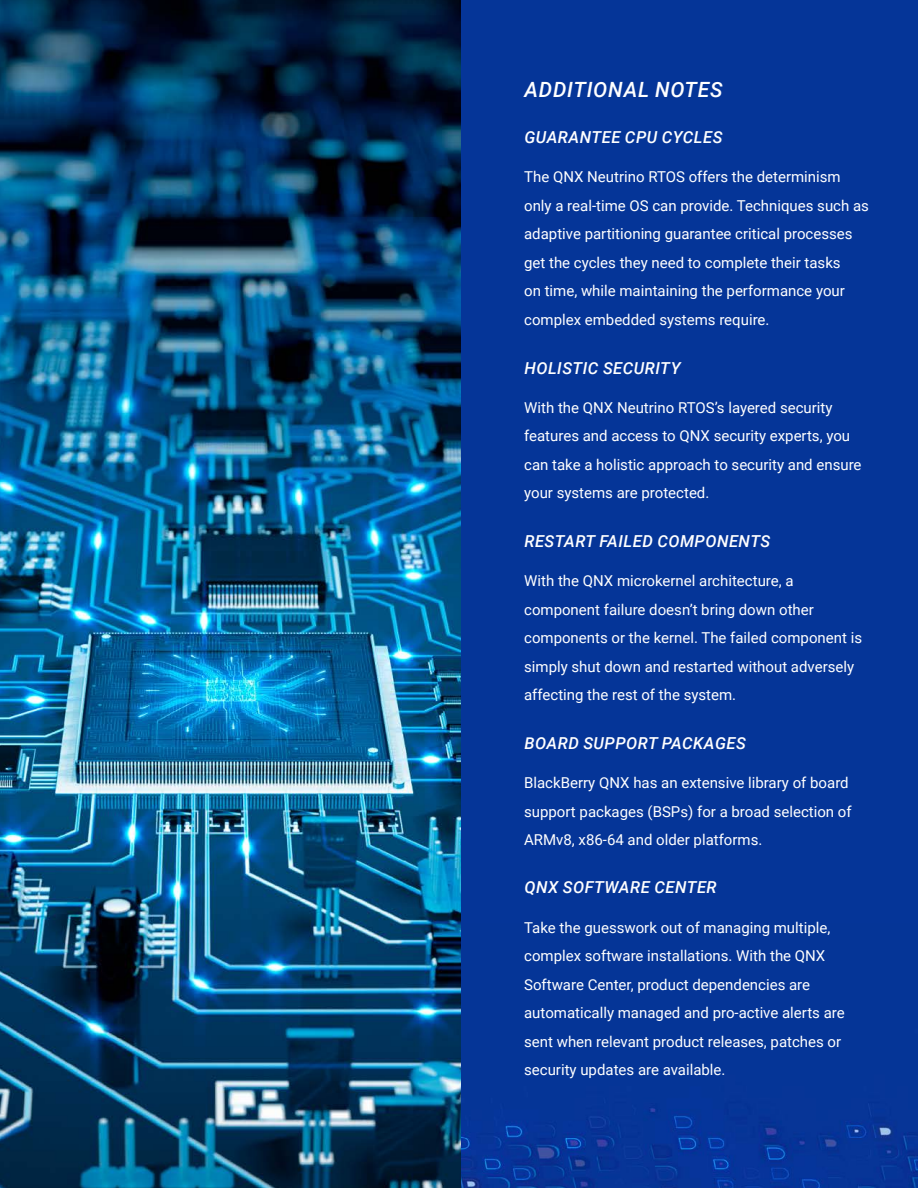
<style>
.page{position:relative;width:918px;height:1188px;background:#fff}
.page>*{position:absolute;margin:0;border:0;box-sizing:border-box;transform-origin:0 0}
.t1{font:italic 500 21px "Roboto";letter-spacing:.035em;color:#fff}
.t2{font:italic 500 16.5px "Roboto";letter-spacing:.03em;color:#fff}
.t3{font:15px/28.5px "Roboto";color:#fff}
</style>
<div class="page">
<img style="left:0;top:0;width:461px;height:1188px">
<div style="left:461px;top:922px;width:457px;height:266px;background:#053597"></div>
<div style="left:461px;top:0;width:457px;height:922px;background:#053598"></div>
<h1 class="t1" style="left:525px;top:75px;width:199px">ADDITIONAL NOTES</h1>
<p class="t2" style="left:524px;top:125px;width:200px">GUARANTEE CPU CYCLES</p>
<p class="t3" style="left:524px;top:162px;width:346px">The QNX Neutrino RTOS offers the determinism only a real-time OS can provide. Techniques such as adaptive partitioning guarantee critical processes get the cycles they need to complete their tasks<br>on time, while maintaining the performance your complex embedded systems require.</p>
<p class="t2" style="left:524px;top:356px;width:158px">HOLISTIC SECURITY</p>
<p class="t3" style="left:524px;top:393px;width:339px">With the QNX Neutrino RTOS’s layered security features and access to QNX security experts, you can take a holistic approach to security and ensure your systems are protected.</p>
<p class="t2" style="left:524px;top:529px;width:247px">RESTART FAILED COMPONENTS</p>
<p class="t3" style="left:524px;top:566px;width:339px">With the QNX microkernel architecture, a component failure doesn’t bring down other components or the kernel. The failed component is simply shut down and restarted without adversely affecting the rest of the system.</p>
<p class="t2" style="left:524px;top:731px;width:223px">BOARD SUPPORT PACKAGES</p>
<p class="t3" style="left:524px;top:768px;width:329px">BlackBerry QNX has an extensive library of board support packages (BSPs) for a broad selection of<br>ARMv8, x86-64 and older platforms.</p>
<p class="t2" style="left:524px;top:876px;width:194px">QNX SOFTWARE CENTER</p>
<p class="t3" style="left:524px;top:913px;width:322px">Take the guesswork out of managing multiple, complex software installations. With the QNX Software Center, product dependencies are automatically managed and pro-active alerts are sent when relevant product releases, patches or security updates are available.</p>
</div>
